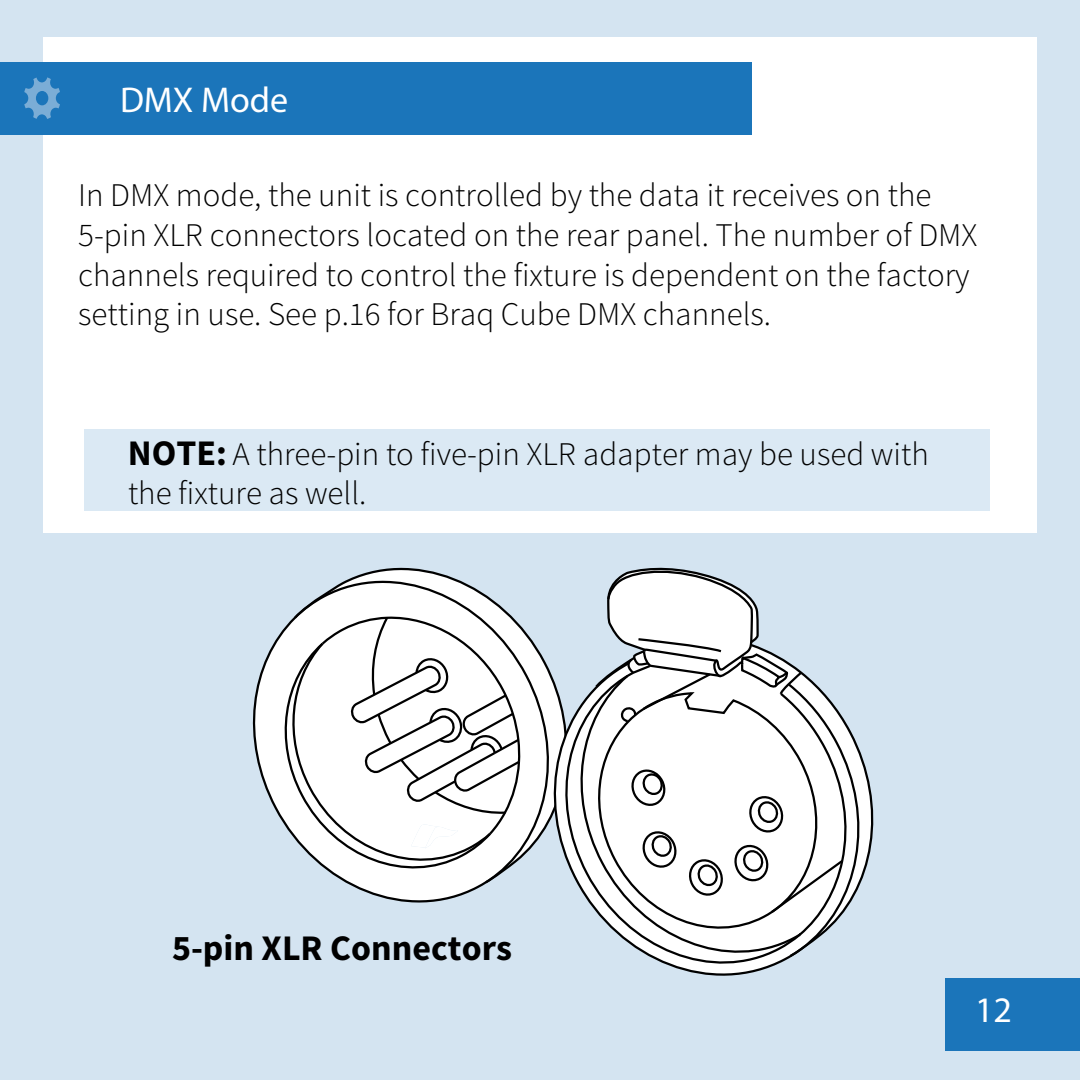
<style>
.page{position:relative;width:1080px;height:1080px;background:#d4e4f1}
.page>*{position:absolute;margin:0;border:0;box-sizing:border-box;transform-origin:0 0}
.t1{font:700 36px "Source Sans Pro";color:#000}
.t2{font:36px "Myriad Pro";color:#fff}
.t3{font:300 33px/39.6px "Source Sans Pro";color:#000}
.s1{font-weight:700;font-size:36px}
</style>
<div class="page">
<div style="left:43px;top:38px;width:994px;height:495px;background:#fff"></div>
<div style="left:945px;top:979px;width:135px;height:72px;background:#1b75ba"></div>
<div style="left:84px;top:429px;width:906px;height:82px;background:#dbe9f4"></div>
<div style="left:0;top:62px;width:751px;height:72px;background:#1b75ba"></div>
<svg style="left:24px;top:77px;width:36px;height:42px"></svg>
<svg style="left:252px;top:619px;width:232px;height:284px"></svg>
<svg style="left:292px;top:567px;width:253px;height:318px"></svg>
<svg style="left:280px;top:640px;width:213px;height:240px;background:#e0e2e3"></svg>
<svg style="left:319px;top:614px;width:203px;height:234px;background:#e8e8e8"></svg>
<svg style="left:530px;top:660px;width:16px;height:225px"></svg>
<svg style="left:545px;top:663px;width:243px;height:313px"></svg>
<svg style="left:593px;top:567px;width:281px;height:392px"></svg>
<p class="t2" style="left:120px;top:77px;width:170px">DMX Mode</p>
<p class="t3" style="left:78px;top:176px;width:901px">In DMX mode, the unit is controlled by the data it receives on the 5-pin XLR connectors located on the rear panel. The number of DMX channels required to control the fixture is dependent on the factory setting in use. See p.16 for Braq Cube DMX channels.</p>
<p class="t3" style="left:128px;top:434px;width:802px"><span class="s1">NOTE:</span> A three-pin to five-pin XLR adapter may be used with the fixture as well.</p>
<p class="t1" style="left:172px;top:924px;width:341px">5-pin XLR Connectors</p>
<p class="t2" style="left:975px;top:988px;width:38px">12</p>
</div>
